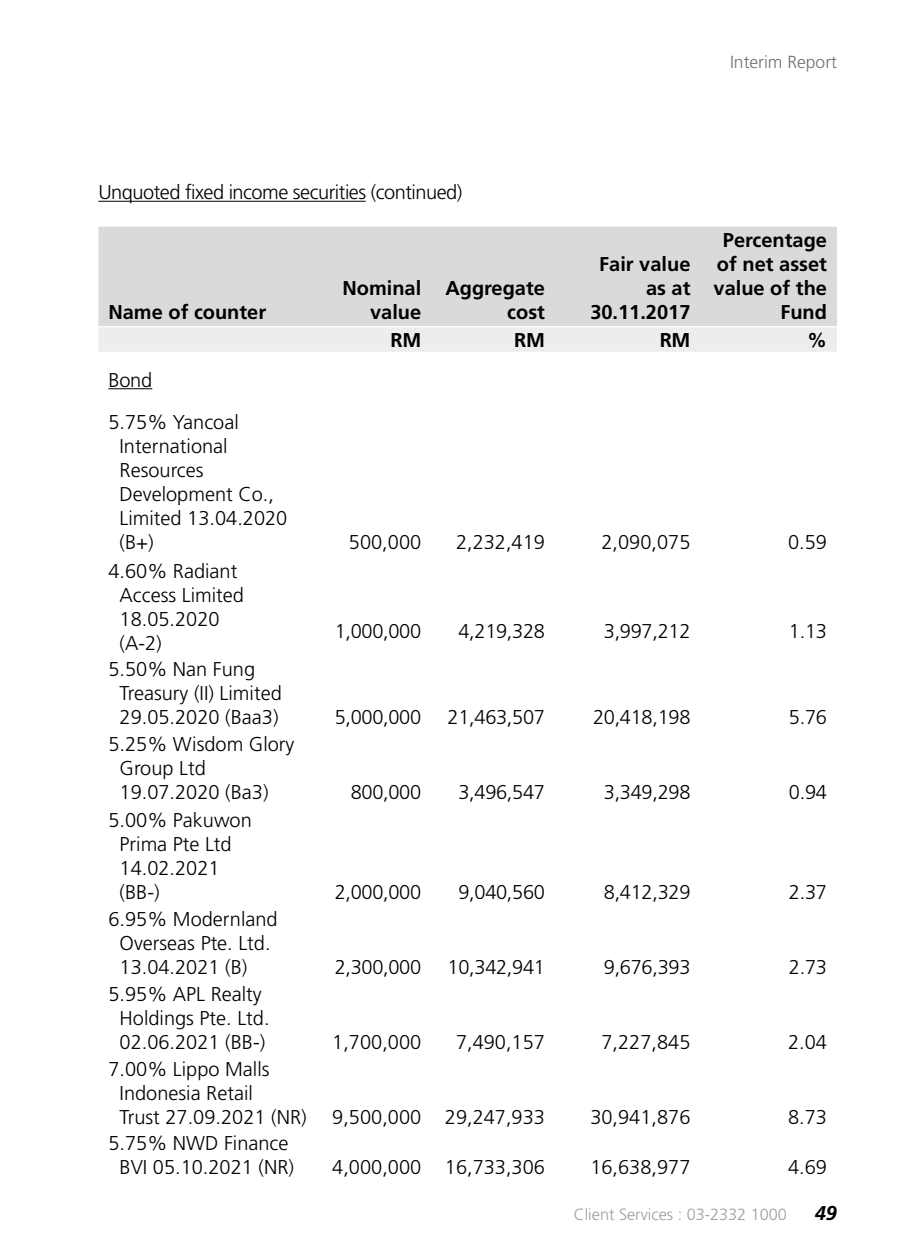
<style>
.page{position:relative;width:900px;height:1260px;background:#fff}
.page>*{position:absolute;margin:0;border:0;box-sizing:border-box;transform-origin:0 0}
.t1{font:300 20px/24px "Frutiger";color:#000}
.t2{font:700 20px/24px "Frutiger";color:#000;text-align:right}
.t3{font:300 20px "Frutiger";letter-spacing:-.025em;color:#000}
.t4{font:italic 700 20px "Frutiger";color:#000}
.t5{font:300 17.5px "Frutiger";color:#706f6f}
.t6{font:300 16.25px "Frutiger";color:#9d9d9c}
</style>
<div class="page">
<hr style="left:98px;top:201px;width:268px;height:1px;background:#000">
<div style="left:98px;top:227px;width:739px;height:99px;background:#dadada"></div>
<div style="left:98px;top:327px;width:739px;height:25px;background:#ededed"></div>
<hr style="left:108px;top:388px;width:44px;height:1px;background:#000">
<p class="t3" style="left:98px;top:181px;width:366px">Unquoted fixed income securities (continued)</p>
<p class="t2" style="left:108px;top:300px;width:159px">Name of counter</p>
<p class="t2" style="left:342px;top:276px;width:80px">Nominal value</p>
<p class="t2" style="left:445px;top:276px;width:101px">Aggregate cost</p>
<p class="t5" style="left:730px;top:52px;width:108px">Interim Report</p>
<p class="t2" style="left:590px;top:252px;width:102px">Fair value as at<br>30.11.2017</p>
<p class="t2" style="left:714px;top:228px;width:115px">Percentage of net asset value of the<br>Fund</p>
<p class="t1" style="left:108px;top:359px;width:132px;line-height:42.5px">Bond<br>5.75% Yancoal</p>
<p class="t1" style="left:120px;top:434px;width:169px">International<br>Resources<br>Development Co.,<br>Limited 13.04.2020 (B+)</p>
<p class="t1" style="left:120px;top:559px;width:126px;text-indent:-11px">4.60% Radiant<br>Access Limited<br>18.05.2020 (A-2)</p>
<p class="t1" style="left:120px;top:657px;width:164px;text-indent:-11px">5.50% Nan Fung<br>Treasury (II) Limited<br>29.05.2020 (Baa3)</p>
<p class="t1" style="left:120px;top:732px;width:176px;text-indent:-11px">5.25% Wisdom Glory<br>Group Ltd<br>19.07.2020 (Ba3)</p>
<p class="t1" style="left:120px;top:808px;width:134px;text-indent:-11px">5.00% Pakuwon<br>Prima Pte Ltd<br>14.02.2021 (BB-)</p>
<p class="t1" style="left:120px;top:907px;width:160px;text-indent:-11px">6.95% Modernland<br>Overseas Pte. Ltd.<br>13.04.2021 (B)</p>
<p class="t1" style="left:108px;top:982px;width:163px;text-align:center">5.95% APL Realty<br>Holdings Pte. Ltd.<br>02.06.2021 (BB-)</p>
<p class="t1" style="left:120px;top:1057px;width:189px;text-indent:-11px">7.00% Lippo Malls<br>Indonesia Retail<br>Trust 27.09.2021 (NR)</p>
<p class="t1" style="left:108px;top:1131px;width:187px;text-align:center">5.75% NWD Finance<br>BVI 05.10.2021 (NR)</p>
<p class="t2" style="left:390px;top:328px;width:32px">RM</p>
<p class="t2" style="left:514px;top:328px;width:32px">RM</p>
<p class="t2" style="left:660px;top:328px;width:32px">RM</p>
<p class="t2" style="left:807px;top:328px;width:21px">%</p>
<p class="t1" style="left:349px;top:530px;width:74px">500,000</p>
<p class="t1" style="left:456px;top:530px;width:90px">2,232,419</p>
<p class="t1" style="left:602px;top:530px;width:90px">2,090,075</p>
<p class="t1" style="left:788px;top:530px;width:40px">0.59</p>
<p class="t1" style="left:335px;top:619px;width:88px">1,000,000</p>
<p class="t1" style="left:458px;top:619px;width:88px">4,219,328</p>
<p class="t1" style="left:604px;top:619px;width:88px">3,997,212</p>
<p class="t1" style="left:789px;top:619px;width:40px">1.13</p>
<p class="t1" style="left:335px;top:705px;width:88px">5,000,000</p>
<p class="t1" style="left:448px;top:705px;width:99px">21,463,507</p>
<p class="t1" style="left:593px;top:705px;width:99px">20,418,198</p>
<p class="t1" style="left:789px;top:705px;width:40px">5.76</p>
<p class="t1" style="left:351px;top:780px;width:72px">800,000</p>
<p class="t1" style="left:458px;top:780px;width:88px">3,496,547</p>
<p class="t1" style="left:604px;top:780px;width:88px">3,349,298</p>
<p class="t1" style="left:789px;top:780px;width:40px">0.94</p>
<p class="t1" style="left:335px;top:880px;width:88px">2,000,000</p>
<p class="t1" style="left:458px;top:880px;width:88px">9,040,560</p>
<p class="t1" style="left:604px;top:880px;width:88px">8,412,329</p>
<p class="t1" style="left:789px;top:880px;width:40px">2.37</p>
<p class="t1" style="left:335px;top:955px;width:88px">2,300,000</p>
<p class="t1" style="left:448px;top:955px;width:99px">10,342,941</p>
<p class="t1" style="left:604px;top:955px;width:88px">9,676,393</p>
<p class="t1" style="left:789px;top:955px;width:40px">2.73</p>
<p class="t1" style="left:332px;top:1030px;width:90px">1,700,000</p>
<p class="t1" style="left:456px;top:1030px;width:90px">7,490,157</p>
<p class="t1" style="left:602px;top:1030px;width:90px">7,227,845</p>
<p class="t1" style="left:788px;top:1030px;width:40px">2.04</p>
<p class="t1" style="left:332px;top:1105px;width:214px">9,500,000 29,247,933</p>
<p class="t1" style="left:590px;top:1105px;width:102px">30,941,876</p>
<p class="t1" style="left:788px;top:1105px;width:40px">8.73</p>
<p class="t1" style="left:332px;top:1155px;width:214px">4,000,000 16,733,306</p>
<p class="t1" style="left:590px;top:1155px;width:102px">16,638,977</p>
<p class="t1" style="left:788px;top:1155px;width:40px">4.69</p>
<p class="t6" style="left:574px;top:1205px;width:215px">Client Services : 03-2332 1000</p>
<p class="t4" style="left:815px;top:1201px;width:24px">49</p>
</div>
